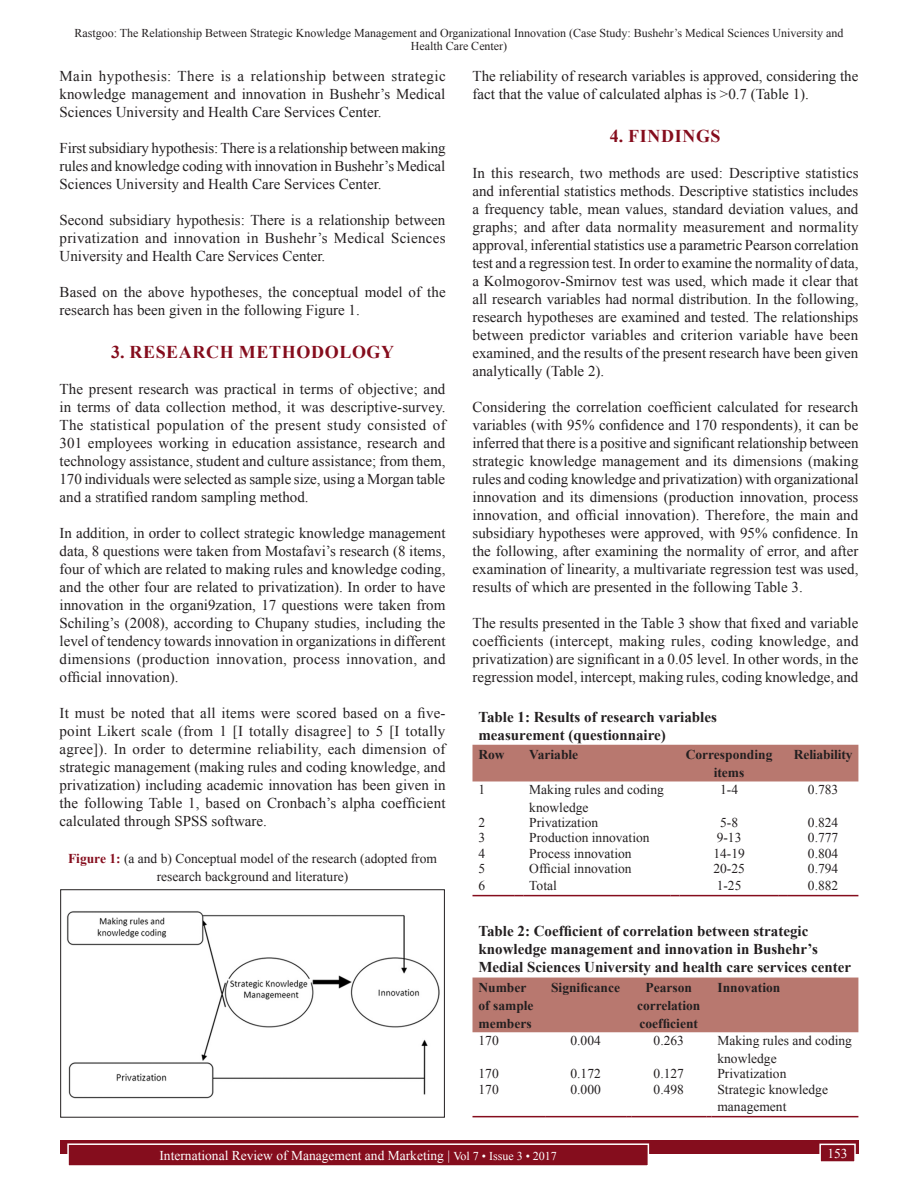
<style>
.page{position:relative;width:918px;height:1188px;background:#fff}
.page>*{position:absolute;margin:0;border:0;box-sizing:border-box;transform-origin:0 0}
.t1{font:700 18px "Times New Roman";letter-spacing:.035em;color:#850d1d}
.t2{font:15px/18px "Times New Roman";color:#231f20;text-align:justify}
.t3{font:700 15px/18px "Times New Roman";color:#231f20}
.t4{font:13.5px/18px "Times New Roman";color:#231f20}
.t5{font:700 13.5px/18px "Times New Roman";color:#231f20;text-align:center}
.t6{font:13.5px "Times New Roman";color:#fff}
.t7{font:12px/12.6px "Times New Roman";color:#231f20;text-align:center}
.s1{font-weight:700;color:#850d1d}
.s2{font-size:12px}
</style>
<div class="page">
<div style="left:60px;top:1140px;width:798px;height:13px;background:#850d1d"></div>
<div style="left:68px;top:1144px;width:580px;height:22px;background:#850d1d"></div>
<div style="left:67px;top:1143px;width:582px;height:24px;border:2px solid #fff"></div>
<div style="left:820px;top:1144px;width:35px;height:18px;background:#850d1d"></div>
<div style="left:819px;top:1144px;width:37px;height:19px;border:2px solid #fff"></div>
<img style="left:67px;top:911px;width:373px;height:188px">
<div style="left:60px;top:890px;width:385px;height:227px;border:1px solid #231f20"></div>
<div style="left:472px;top:745px;width:386px;height:36px;background:#b8786f"></div>
<hr style="left:472px;top:895px;width:42px;height:1px;background:#850d1d">
<hr style="left:523px;top:895px;width:147px;height:1px;background:#850d1d">
<hr style="left:679px;top:895px;width:100px;height:1px;background:#850d1d">
<hr style="left:788px;top:895px;width:70px;height:1px;background:#850d1d">
<div style="left:472px;top:978px;width:386px;height:54px;background:#b8786f"></div>
<hr style="left:472px;top:1116px;width:68px;height:1px;background:#850d1d">
<hr style="left:545px;top:1116px;width:81px;height:1px;background:#850d1d">
<hr style="left:631px;top:1116px;width:75px;height:1px;background:#850d1d">
<hr style="left:711px;top:1116px;width:147px;height:1px;background:#850d1d">
<p class="t7" style="left:74px;top:26px;width:771px">Rastgoo: The Relationship Between Strategic Knowledge Management and Organizational Innovation (Case Study: Bushehr’s Medical Sciences University and<br>Health Care Center)</p>
<p class="t2" style="left:60px;top:66px;width:388px">Main hypothesis: There is a relationship between strategic knowledge management and innovation in Bushehr’s Medical Sciences University and Health Care Services Center.</p>
<p class="t2" style="left:60px;top:138px;width:388px">First subsidiary hypothesis: There is a relationship between making rules and knowledge coding with innovation in Bushehr’s Medical Sciences University and Health Care Services Center.</p>
<p class="t2" style="left:60px;top:210px;width:388px">Second subsidiary hypothesis: There is a relationship between privatization and innovation in Bushehr’s Medical Sciences University and Health Care Services Center.</p>
<p class="t2" style="left:60px;top:282px;width:388px">Based on the above hypotheses, the conceptual model of the research has been given in the following Figure 1.</p>
<p class="t1" style="left:111px;top:339px;width:285px">3. RESEARCH METHODOLOGY</p>
<p class="t2" style="left:60px;top:379px;width:388px">The present research was practical in terms of objective; and in terms of data collection method, it was descriptive-survey.<br>The statistical population of the present study consisted of 301 employees working in education assistance, research and technology assistance, student and culture assistance; from them, 170 individuals were selected as sample size, using a Morgan table and a stratified random sampling method.</p>
<p class="t2" style="left:60px;top:523px;width:388px">In addition, in order to collect strategic knowledge management data, 8 questions were taken from Mostafavi’s research (8 items, four of which are related to making rules and knowledge coding, and the other four are related to privatization). In order to have innovation in the organi9zation, 17 questions were taken from Schiling’s (2008), according to Chupany studies, including the level of tendency towards innovation in organizations in different dimensions (production innovation, process innovation, and official innovation).</p>
<p class="t2" style="left:60px;top:703px;width:388px">It must be noted that all items were scored based on a five&shy;point Likert scale (from 1 [I totally disagree] to 5 [I totally agree]). In order to determine reliability, each dimension of strategic management (making rules and coding knowledge, and privatization) including academic innovation has been given in the following Table 1, based on Cronbach’s alpha coefficient calculated through SPSS software.</p>
<p class="t4" style="left:68px;top:849px;width:371px;text-align:center"><span class="s1">Figure 1:</span> (a and b) Conceptual model of the research (adopted from research background and literature)</p>
<p class="t2" style="left:473px;top:66px;width:387px">The reliability of research variables is approved, considering the fact that the value of calculated alphas is &gt;0.7 (Table 1).</p>
<p class="t1" style="left:610px;top:123px;width:112px">4. FINDINGS</p>
<p class="t2" style="left:472px;top:163px;width:388px">In this research, two methods are used: Descriptive statistics and inferential statistics methods. Descriptive statistics includes a frequency table, mean values, standard deviation values, and graphs; and after data normality measurement and normality approval, inferential statistics use a parametric Pearson correlation test and a regression test. In order to examine the normality of data, a Kolmogorov-Smirnov test was used, which made it clear that all research variables had normal distribution. In the following, research hypotheses are examined and tested. The relationships between predictor variables and criterion variable have been examined, and the results of the present research have been given analytically (Table 2).</p>
<p class="t2" style="left:473px;top:397px;width:388px">Considering the correlation coefficient calculated for research variables (with 95% confidence and 170 respondents), it can be inferred that there is a positive and significant relationship between strategic knowledge management and its dimensions (making rules and coding knowledge and privatization) with organizational innovation and its dimensions (production innovation, process innovation, and official innovation). Therefore, the main and subsidiary hypotheses were approved, with 95% confidence. In the following, after examining the normality of error, and after examination of linearity, a multivariate regression test was used, results of which are presented in the following Table 3.</p>
<p class="t2" style="left:473px;top:613px;width:388px">The results presented in the Table 3 show that fixed and variable coefficients (intercept, making rules, coding knowledge, and privatization) are significant in a 0.05 level. In other words, in the regression model, intercept, making rules, coding knowledge, and</p>
<p class="t3" style="left:478px;top:707px;width:240px">Table 1: Results of research variables measurement (questionnaire)</p>
<p class="t5" style="left:478px;top:745px;width:28px">Row</p>
<p class="t5" style="left:529px;top:745px;width:51px">Variable</p>
<p class="t5" style="left:686px;top:745px;width:88px">Corresponding items</p>
<p class="t5" style="left:794px;top:745px;width:60px">Reliability</p>
<p class="t4" style="left:479px;top:780px;width:8px">1</p>
<p class="t4" style="left:529px;top:780px;width:136px">Making rules and coding knowledge</p>
<p class="t4" style="left:720px;top:780px;width:19px">1‑4</p>
<p class="t4" style="left:808px;top:780px;width:32px">0.783</p>
<p class="t4" style="left:479px;top:813px;width:8px">2</p>
<p class="t4" style="left:529px;top:813px;width:70px">Privatization</p>
<p class="t4" style="left:720px;top:813px;width:19px">5‑8</p>
<p class="t4" style="left:808px;top:813px;width:32px">0.824</p>
<p class="t4" style="left:479px;top:829px;width:8px">3</p>
<p class="t4" style="left:529px;top:829px;width:122px">Production innovation</p>
<p class="t4" style="left:717px;top:829px;width:26px">9‑13</p>
<p class="t4" style="left:808px;top:829px;width:32px">0.777</p>
<p class="t4" style="left:479px;top:844px;width:8px">4</p>
<p class="t4" style="left:529px;top:844px;width:104px">Process innovation</p>
<p class="t4" style="left:713px;top:844px;width:33px">14‑19</p>
<p class="t4" style="left:808px;top:844px;width:32px">0.804</p>
<p class="t4" style="left:479px;top:859px;width:8px">5</p>
<p class="t4" style="left:529px;top:859px;width:104px">Official innovation</p>
<p class="t4" style="left:713px;top:859px;width:33px">20‑25</p>
<p class="t4" style="left:808px;top:859px;width:32px">0.794</p>
<p class="t4" style="left:479px;top:876px;width:8px">6</p>
<p class="t4" style="left:529px;top:876px;width:29px">Total</p>
<p class="t4" style="left:717px;top:876px;width:26px">1‑25</p>
<p class="t4" style="left:808px;top:876px;width:32px">0.882</p>
<p class="t3" style="left:478px;top:922px;width:374px">Table 2: Coefficient of correlation between strategic knowledge management and innovation in Bushehr’s<br>Medial Sciences University and health care services center</p>
<p class="t5" style="left:478px;top:978px;width:57px;text-align:left">Number of sample members</p>
<p class="t5" style="left:551px;top:978px;width:71px">Significance</p>
<p class="t5" style="left:637px;top:978px;width:64px">Pearson correlation coefficient</p>
<p class="t5" style="left:717px;top:978px;width:65px">Innovation</p>
<p class="t4" style="left:479px;top:1031px;width:22px">170</p>
<p class="t4" style="left:570px;top:1031px;width:32px">0.004</p>
<p class="t4" style="left:654px;top:1031px;width:32px">0.263</p>
<p class="t4" style="left:717px;top:1031px;width:136px">Making rules and coding knowledge</p>
<p class="t4" style="left:479px;top:1064px;width:22px">170</p>
<p class="t4" style="left:570px;top:1064px;width:32px">0.172</p>
<p class="t4" style="left:654px;top:1064px;width:32px">0.127</p>
<p class="t4" style="left:717px;top:1064px;width:70px">Privatization</p>
<p class="t4" style="left:479px;top:1081px;width:22px">170</p>
<p class="t4" style="left:570px;top:1081px;width:32px">0.000</p>
<p class="t4" style="left:654px;top:1081px;width:32px">0.498</p>
<p class="t4" style="left:717px;top:1081px;width:112px;line-height:16.2px">Strategic knowledge management</p>
<p class="t6" style="left:159px;top:1146px;width:399px">International Review of Management and Marketing | <span class="s2">Vol 7 • Issue 3 • 2017</span></p>
<p class="t6" style="left:827px;top:1144px;width:22px">153</p>
</div>
